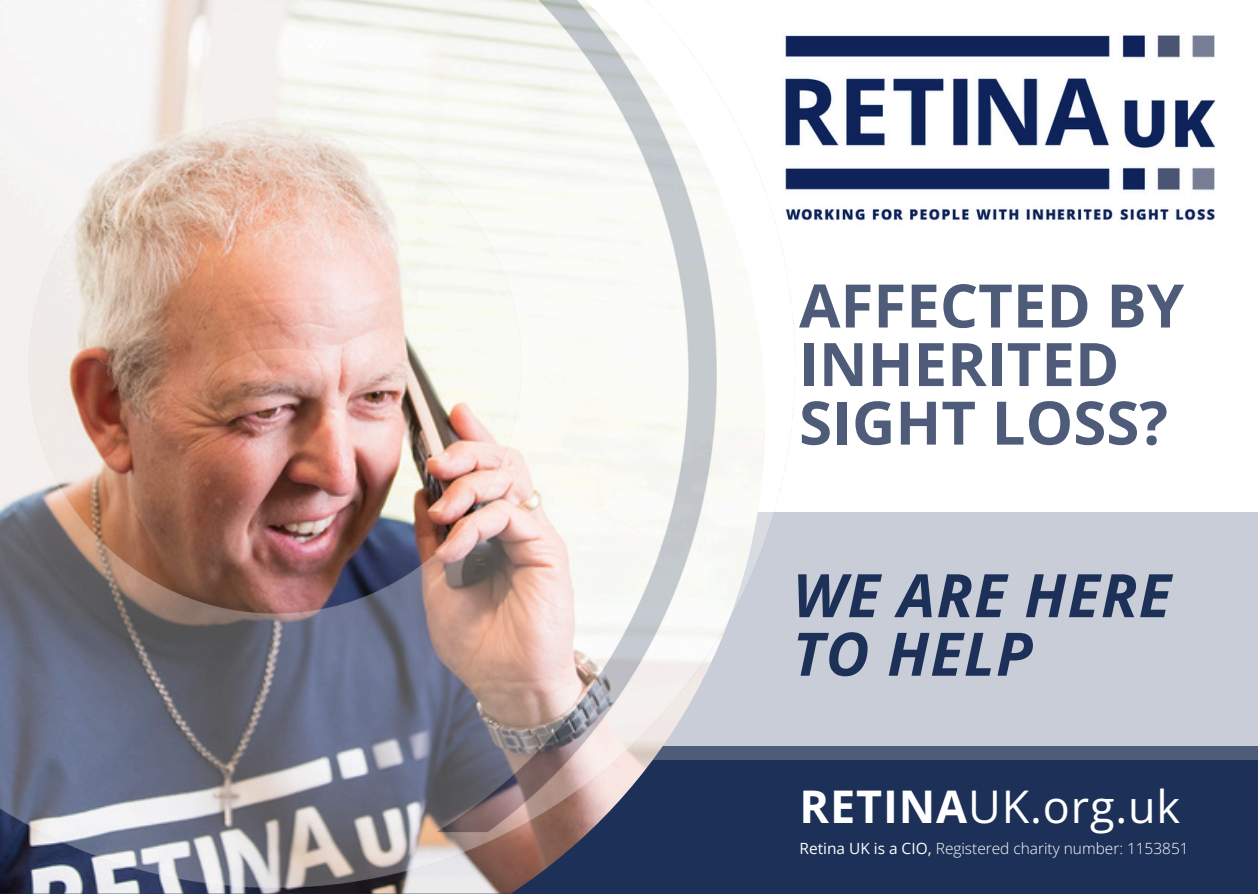
<style>
.page{position:relative;width:1258px;height:894px;background:#fff}
.page>*{position:absolute;margin:0;border:0;box-sizing:border-box;transform-origin:0 0}
.t1{font:700 60px/58.5px "Open Sans";color:#4e5b79}
.t2{font:italic 700 60px/58.5px "Open Sans";letter-spacing:.02em;color:#1d3058}
.t3{font:45px "Open Sans";letter-spacing:.02em;color:#fff}
.t4{font:300 15.3px "Open Sans";color:#fff}
.s1{font-weight:700}
.s2{font-weight:400}
</style>
<div class="page">
<div style="left:0;top:759px;width:1258px;height:134px;background:#1d3058"></div>
<div style="left:0;top:512px;width:1258px;height:240px;background:#c9cdd7"></div>
<div style="left:0;top:746px;width:1258px;height:13px;background:#4e5b79"></div>
<img style="left:809px;top:35px;width:406px;height:186px">
<img style="left:0;top:0;width:809px;height:893px">
<p class="t1" style="left:799px;top:275px;width:387px">AFFECTED BY<br>INHERITED<br>SIGHT LOSS?</p>
<h1 class="t2" style="left:793px;top:564px;width:380px">WE ARE HERE<br>TO HELP</h1>
<p class="t3" style="left:799px;top:775px;width:382px"><span class="s1">RETINA</span>UK.org.uk</p>
<h1 class="t4" style="left:799px;top:837px;width:391px"><span class="s2">Retina UK is a CIO,</span> Registered charity number: 1153851</h1>
</div>
